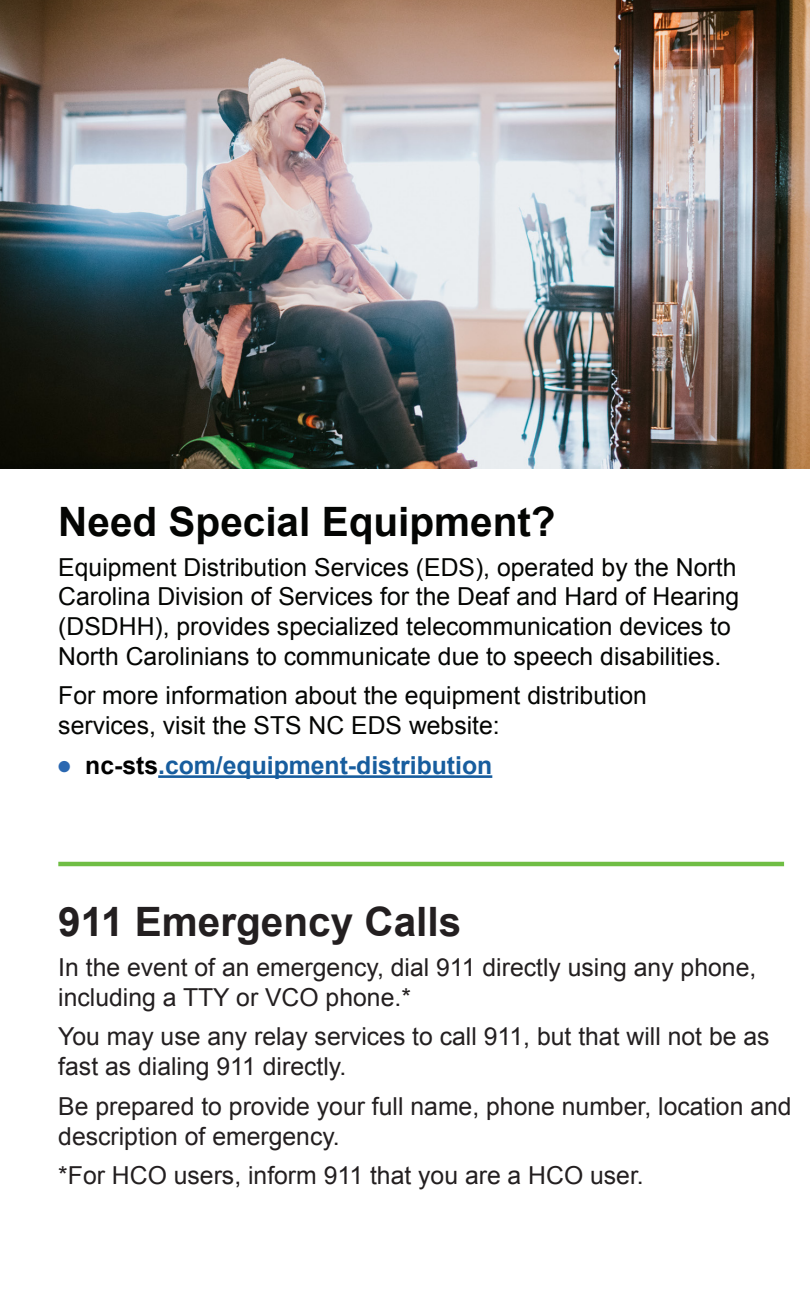
<style>
.page{position:relative;width:810px;height:1296px;background:#fff}
.page>*{position:absolute;margin:0;border:0;box-sizing:border-box;transform-origin:0 0}
.t1{font:700 40.5px "Arial";color:#040503}
.t2{font:700 40.5px "Arial";color:#231f20}
.t3{font:24.75px/29.7px "Arial";color:#040503}
.t4{font:24.75px/29.7px "Arial";color:#231f20}
.t5{font:700 24.75px "Arial";color:#175d9e}
.s1{color:#2b68b1}
.s2{color:#000}
</style>
<div class="page">
<img style="left:0;top:0;width:810px;height:469px">
<hr style="left:158px;top:775px;width:334px;height:3px;background:#175d9e">
<hr style="left:58px;top:862px;width:726px;height:4px;background:#70be45">
<p class="t1" style="left:58px;top:495px;width:499px">Need Special Equipment?</p>
<p class="t3" style="left:58px;top:552px;width:682px">Equipment Distribution Services (EDS), operated by the North Carolina Division of Services for the Deaf and Hard of Hearing (DSDHH), provides specialized telecommunication devices to North Carolinians to communicate due to speech disabilities.</p>
<p class="t3" style="left:58px;top:681px;width:590px">For more information about the equipment distribution services, visit the STS NC EDS website:</p>
<p class="t5" style="left:58px;top:749px;width:436px"><span class="s1">●</span> <span class="s2">nc-sts</span>.com/equipment-distribution</p>
<p class="t2" style="left:58px;top:895px;width:404px">911 Emergency Calls</p>
<p class="t4" style="left:58px;top:953px;width:699px">In the event of an emergency, dial 911 directly using any phone, including a TTY or VCO phone.*</p>
<p class="t4" style="left:58px;top:1022px;width:713px">You may use any relay services to call 911, but that will not be as fast as dialing 911 directly.</p>
<p class="t4" style="left:58px;top:1092px;width:735px">Be prepared to provide your full name, phone number, location and description of emergency.</p>
<p class="t4" style="left:58px;top:1161px;width:587px">*For HCO users, inform 911 that you are a HCO user.</p>
</div>
